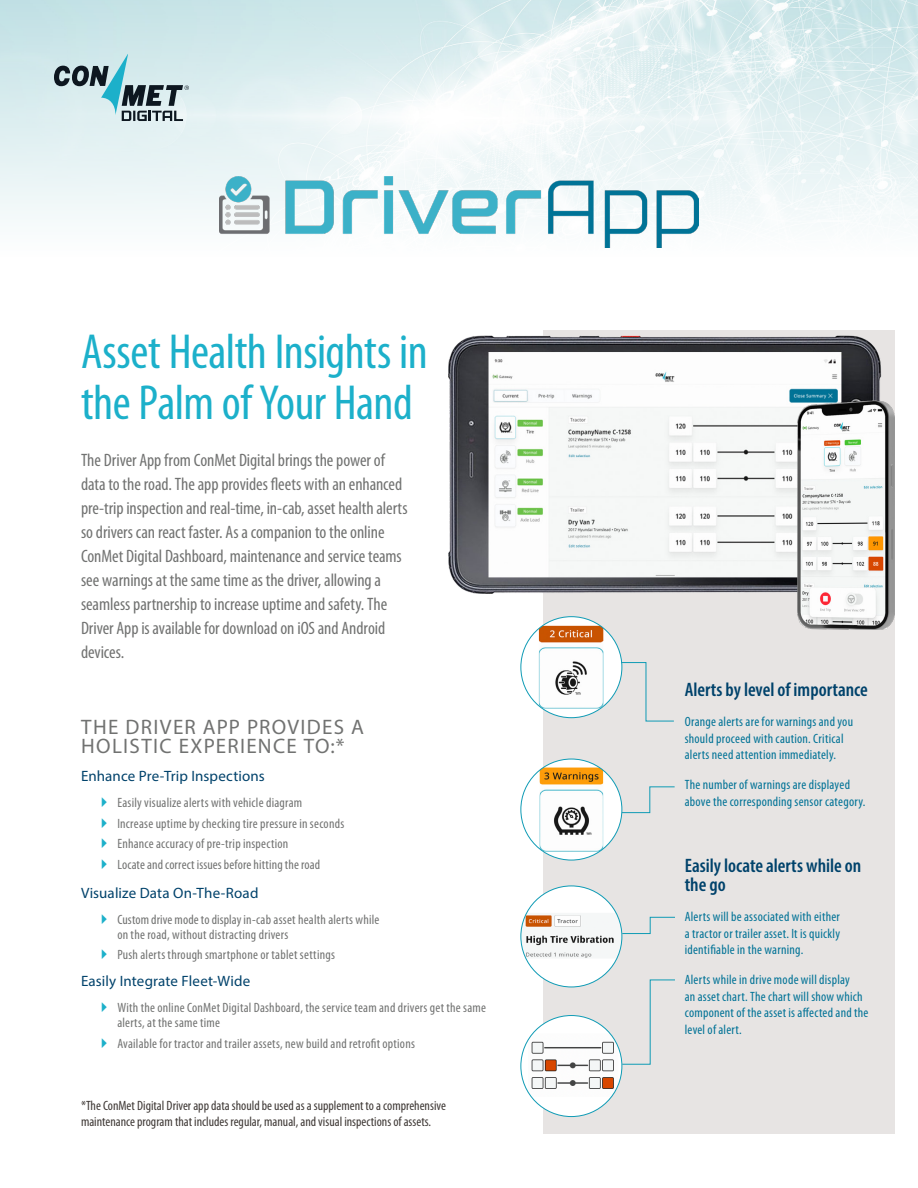
<style>
.page{position:relative;width:918px;height:1188px;background:#fff}
.page>*{position:absolute;margin:0;border:0;box-sizing:border-box;transform-origin:0 0}
.Subtitle{font:condensed 49.5px/51px "Myriad Pro";letter-spacing:-.01em;color:#1cb0ca}
.t1{font:21px/19.5px "Myriad Pro";letter-spacing:.065em;color:#717271}
.t2{font:600 condensed 19.5px/19.5px "Myriad Pro";color:#00426b}
.Headline{font:condensed 18px/24px "Myriad Pro";letter-spacing:-.005em;color:#717271}
.t3{font:15px "Myriad Pro";letter-spacing:.01em;color:#00426b}
.t4{font:condensed 13.5px/15px "Myriad Pro";letter-spacing:.02em;color:#717271}
.Body_Text{font:condensed 13.5px/16.5px "Myriad Pro";letter-spacing:.02em;color:#007296}
.Body_Text-2{font:condensed 13.5px/16.2px "Myriad Pro";color:#3e3835}
</style>
<div class="page">
<img style="left:0;top:0;width:918px;height:248px">
<div style="left:543px;top:331px;width:351px;height:803px;background:#e7e4e3"></div>
<svg style="left:521px;top:617px;width:101px;height:101px;fill:#fff"></svg>
<img style="left:539px;top:626px;width:64px;height:83px">
<div style="left:521px;top:759px;width:101px;height:101px;background:#fff;border-radius:50%"></div>
<img style="left:540px;top:767px;width:63px;height:85px">
<div style="left:521px;top:886px;width:101px;height:101px;background:#fff;border-radius:50%"></div>
<img style="left:522px;top:913px;width:100px;height:46px">
<svg style="left:622px;top:979px;width:53px;height:86px"></svg>
<div style="left:521px;top:1016px;width:101px;height:101px;background:#fff;border-radius:50%"></div>
<img style="left:528px;top:1033px;width:90px;height:64px">
<svg style="left:621px;top:786px;width:54px;height:27px"></svg>
<svg style="left:620px;top:662px;width:54px;height:60px"></svg>
<svg style="left:622px;top:917px;width:53px;height:17px"></svg>
<img style="left:448px;top:336px;width:447px;height:258px">
<img style="left:797px;top:401px;width:97px;height:229px">
<img style="left:220px;top:176px;width:478px;height:71px">
<svg style="left:54px;top:54px;width:135px;height:67px;background:#a7bfc4"></svg>
<p class="Subtitle" style="left:81px;top:325px;width:348px">Asset Health Insights in the Palm of Your Hand</p>
<p class="Headline" style="left:81px;top:448px;width:328px">The Driver App from ConMet Digital brings the power of data to the road. The app provides fleets with an enhanced pre-trip inspection and real-time, in-cab, asset health alerts so drivers can react faster. As a companion to the online ConMet Digital Dashboard, maintenance and service teams see warnings at the same time as the driver, allowing a seamless partnership to increase uptime and safety. The Driver App is available for download on iOS and Android devices.</p>
<p class="t1" style="left:81px;top:717px;width:284px">THE DRIVER APP PROVIDES A<br>HOLISTIC EXPERIENCE TO:*</p>
<p class="t3" style="left:81px;top:766px;width:185px">Enhance Pre-Trip Inspections</p>
<p class="t4" style="left:117px;top:795px;width:186px">Easily visualize alerts with vehicle diagram</p>
<p class="t4" style="left:117px;top:816px;width:228px">Increase uptime by checking tire pressure in seconds</p>
<p class="t4" style="left:117px;top:836px;width:173px">Enhance accuracy of pre-trip inspection</p>
<p class="t4" style="left:117px;top:856px;width:204px">Locate and correct issues before hitting the road</p>
<p class="t3" style="left:81px;top:883px;width:179px">Visualize Data On-The-Road</p>
<p class="t4" style="left:117px;top:912px;width:264px">Custom drive mode to display in-cab asset health alerts while on the road, without distracting drivers</p>
<p class="t4" style="left:117px;top:947px;width:219px">Push alerts through smartphone or tablet settings</p>
<p class="t3" style="left:81px;top:972px;width:171px">Easily Integrate Fleet-Wide</p>
<p class="t4" style="left:117px;top:1000px;width:370px">With the online ConMet Digital Dashboard, the service team and drivers get the same alerts, at the same time</p>
<p class="t4" style="left:117px;top:1036px;width:299px">Available for tractor and trailer assets, new build and retrofit options</p>
<p class="Body_Text-2" style="left:81px;top:1097px;width:366px">*The ConMet Digital Driver app data should be used as a supplement to a comprehensive maintenance program that includes regular, manual, and visual inspections of assets.</p>
<p class="t2" style="left:685px;top:680px;width:185px">Alerts by level of importance</p>
<p class="Body_Text" style="left:685px;top:713px;width:170px">Orange alerts are for warnings and you should proceed with caution. Critical alerts need attention immediately.</p>
<p class="Body_Text" style="left:685px;top:776px;width:182px">The number of warnings are displayed above the corresponding sensor category.</p>
<p class="t2" style="left:685px;top:855px;width:178px">Easily locate alerts while on the go</p>
<p class="Body_Text" style="left:685px;top:909px;width:157px;text-align:justify">Alerts will be associated with either a tractor or trailer asset. It is quickly identifiable in the warning.</p>
<p class="Body_Text" style="left:685px;top:972px;width:185px">Alerts while in drive mode will display<br>an asset chart. The chart will show which component of the asset is affected and the level of alert.</p>
</div>
